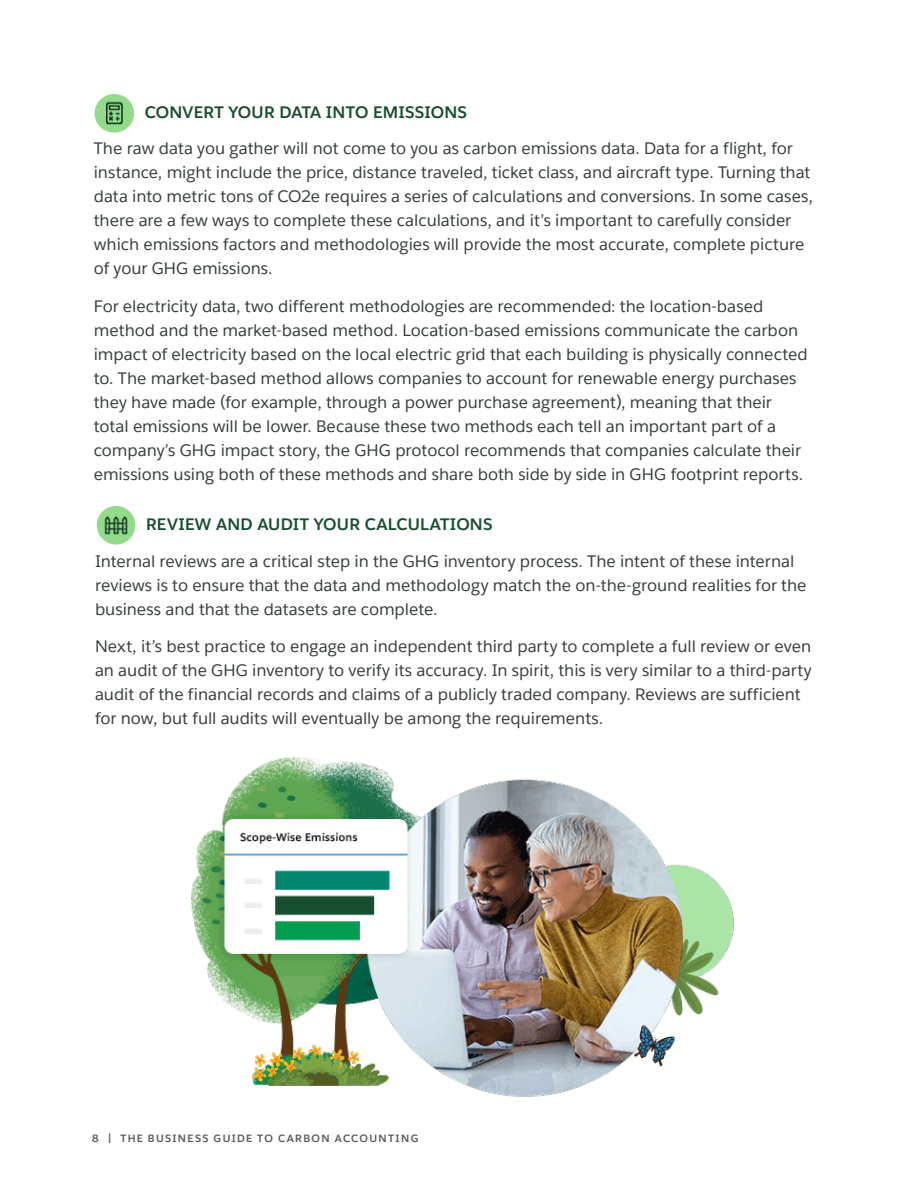
<style>
.page{position:relative;width:918px;height:1188px;background:#fff}
.page>*{position:absolute;margin:0;border:0;box-sizing:border-box;transform-origin:0 0}
.t1{font:16.5px/24px "Salesforce Sans";color:#373d3f}
.t2{font:700 16.5px "Salesforce Sans";letter-spacing:.015em;color:#184e30}
.t3{font:700 10.5px "Salesforce Sans";letter-spacing:.13em;color:#59575c}
</style>
<div class="page">
<img style="left:95px;top:94px;width:39px;height:38px">
<img style="left:96px;top:506px;width:39px;height:39px">
<img style="left:191px;top:757px;width:543px;height:340px">
<p class="t2" style="left:145px;top:101px;width:324px">CONVERT YOUR DATA INTO EMISSIONS</p>
<p class="t1" style="left:94px;top:136px;width:721px">The raw data you gather will not come to you as carbon emissions data. Data for a flight, for instance, might include the price, distance traveled, ticket class, and aircraft type. Turning that data into metric tons of CO2e requires a series of calculations and conversions. In some cases, there are a few ways to complete these calculations, and it’s important to carefully consider which emissions factors and methodologies will provide the most accurate, complete picture of your GHG emissions.</p>
<p class="t1" style="left:94px;top:294px;width:716px">For electricity data, two different methodologies are recommended: the location-based method and the market-based method. Location-based emissions communicate the carbon impact of electricity based on the local electric grid that each building is physically connected to. The market-based method allows companies to account for renewable energy purchases they have made (for example, through a power purchase agreement), meaning that their total emissions will be lower. Because these two methods each tell an important part of a company’s GHG impact story, the GHG protocol recommends that companies calculate their emissions using both of these methods and share both side by side in GHG footprint reports.</p>
<p class="t2" style="left:146px;top:514px;width:348px">REVIEW AND AUDIT YOUR CALCULATIONS</p>
<p class="t1" style="left:95px;top:549px;width:713px">Internal reviews are a critical step in the GHG inventory process. The intent of these internal reviews is to ensure that the data and methodology match the on-the-ground realities for the business and that the datasets are complete.</p>
<p class="t1" style="left:95px;top:634px;width:718px">Next, it’s best practice to engage an independent third party to complete a full review or even an audit of the GHG inventory to verify its accuracy. In spirit, this is very similar to a third-party audit of the financial records and claims of a publicly traded company. Reviews are sufficient for now, but full audits will eventually be among the requirements.</p>
<p class="t3" style="left:92px;top:1131px;width:328px">8 | THE BUSINESS GUIDE TO CARBON ACCOUNTING</p>
</div>
